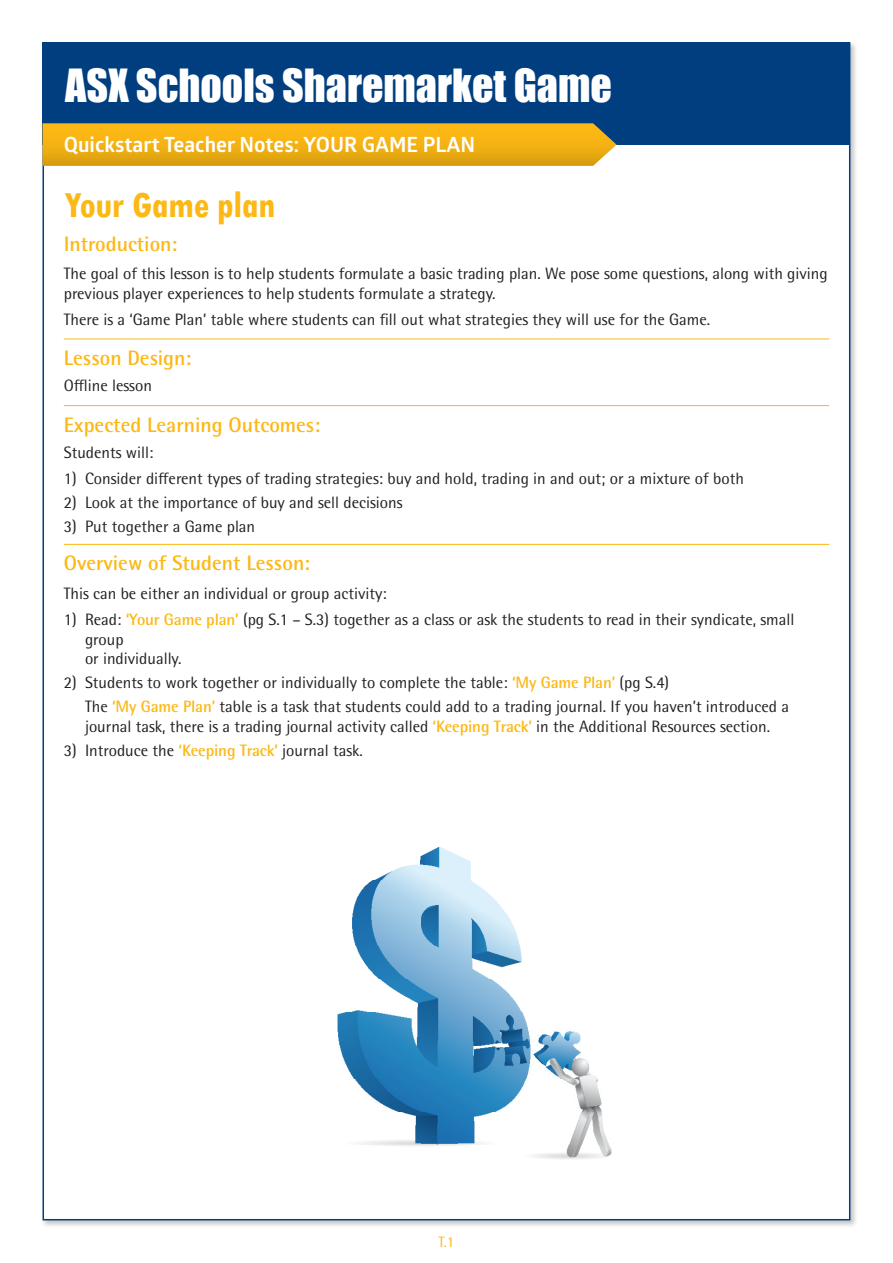
<style>
.page{position:relative;width:893px;height:1263px;background:#fff}
.page>*{position:absolute;margin:0;border:0;box-sizing:border-box;transform-origin:0 0}
.t1{font:42px "Impact";color:#fff}
._1_Page_headings{font:700 condensed 39px "Tw Cen";letter-spacing:-.01em;color:#fcb814}
._3_Subheading_1_rule{font:700 21px "Rotis Semi Sans Pro";color:#fcb814}
.t2{font:700 21px "Glober";color:#fff}
._3_Subheading_1{font:700 21px "Rotis Semi Sans Pro";color:#fcb814}
._4_Body_indent_1{font:16.5px/19.8px "Rotis Semi Sans Pro";color:#231f20}
._4_Body{font:16.5px/19.8px "Rotis Semi Sans Pro";color:#231f20}
.Body_Copy{font:15px "Rotis Semi Sans Pro";color:#fcb814}
.s1{font-weight:700;color:#fcb814}
</style>
<div class="page">
<div style="left:41px;top:41px;width:817px;height:1187px;background:#231f20;opacity:.25"></div>
<div style="left:43px;top:43px;width:807px;height:1177px;background:#fff;border:2px solid #013e80"></div>
<div style="left:43px;top:43px;width:807px;height:102px;background:#013e80"></div>
<svg style="left:43px;top:123px;width:574px;height:43px;background:#ebad17"></svg>
<hr style="left:64px;top:339px;width:765px;height:1px;background:#fcb814">
<hr style="left:64px;top:405px;width:765px;height:1px;background:#fcb814">
<hr style="left:64px;top:544px;width:765px;height:1px;background:#fcb814">
<img style="left:337px;top:847px;width:275px;height:312px">
<h1 class="t1" style="left:65px;top:53px;width:548px">ASX Schools Sharemarket Game</h1>
<p class="t2" style="left:64px;top:130px;width:413px">Quickstart Teacher Notes: YOUR GAME PLAN</p>
<p class="_1_Page_headings" style="left:64px;top:181px;width:213px">Your Game plan</p>
<p class="_3_Subheading_1" style="left:64px;top:230px;width:115px">Introduction:</p>
<p class="_4_Body" style="left:64px;top:263px;width:765px">The goal of this lesson is to help students formulate a basic trading plan. We pose some questions, along with giving previous player experiences to help students formulate a strategy.</p>
<p class="_4_Body" style="left:64px;top:309px;width:648px">There is a ‘Game Plan’ table where students can fill out what strategies they will use for the Game.</p>
<p class="_3_Subheading_1_rule" style="left:64px;top:345px;width:129px">Lesson Design:</p>
<p class="_4_Body" style="left:64px;top:376px;width:90px">Offline lesson</p>
<p class="_3_Subheading_1_rule" style="left:64px;top:411px;width:258px">Expected Learning Outcomes:</p>
<p class="_4_Body" style="left:64px;top:443px;width:91px">Students will:</p>
<p class="_4_Body_indent_1" style="left:64px;top:469px;width:682px">1) Consider different types of trading strategies: buy and hold, trading in and out; or a mixture of both</p>
<p class="_4_Body_indent_1" style="left:64px;top:493px;width:340px">2) Look at the importance of buy and sell decisions</p>
<p class="_4_Body_indent_1" style="left:64px;top:517px;width:193px">3) Put together a Game plan</p>
<p class="_3_Subheading_1_rule" style="left:64px;top:550px;width:248px">Overview of Student Lesson:</p>
<p class="_4_Body" style="left:64px;top:583px;width:324px">This can be either an individual or group activity:</p>
<p class="_4_Body_indent_1" style="left:85px;top:609px;width:711px;text-indent:-21px">1) Read: <span class="s1">‘Your Game plan’</span> (pg S.1 – S.3) together as a class or ask the students to read in their syndicate, small group<br>or individually.</p>
<p class="_4_Body_indent_1" style="left:64px;top:673px;width:607px">2) Students to work together or individually to complete the table: <span class="s1">‘My Game Plan’</span> (pg S.4)</p>
<p class="_4_Body_indent_1" style="left:85px;top:697px;width:706px">The <span class="s1">‘My Game Plan’</span> table is a task that students could add to a trading journal. If you haven’t introduced a journal task, there is a trading journal activity called <span class="s1">‘Keeping Track’</span> in the Additional Resources section.</p>
<p class="_4_Body_indent_1" style="left:64px;top:741px;width:301px">3) Introduce the <span class="s1">‘Keeping Track’</span> journal task.</p>
<p class="Body_Copy" style="left:439px;top:1233px;width:17px">T.1</p>
</div>
